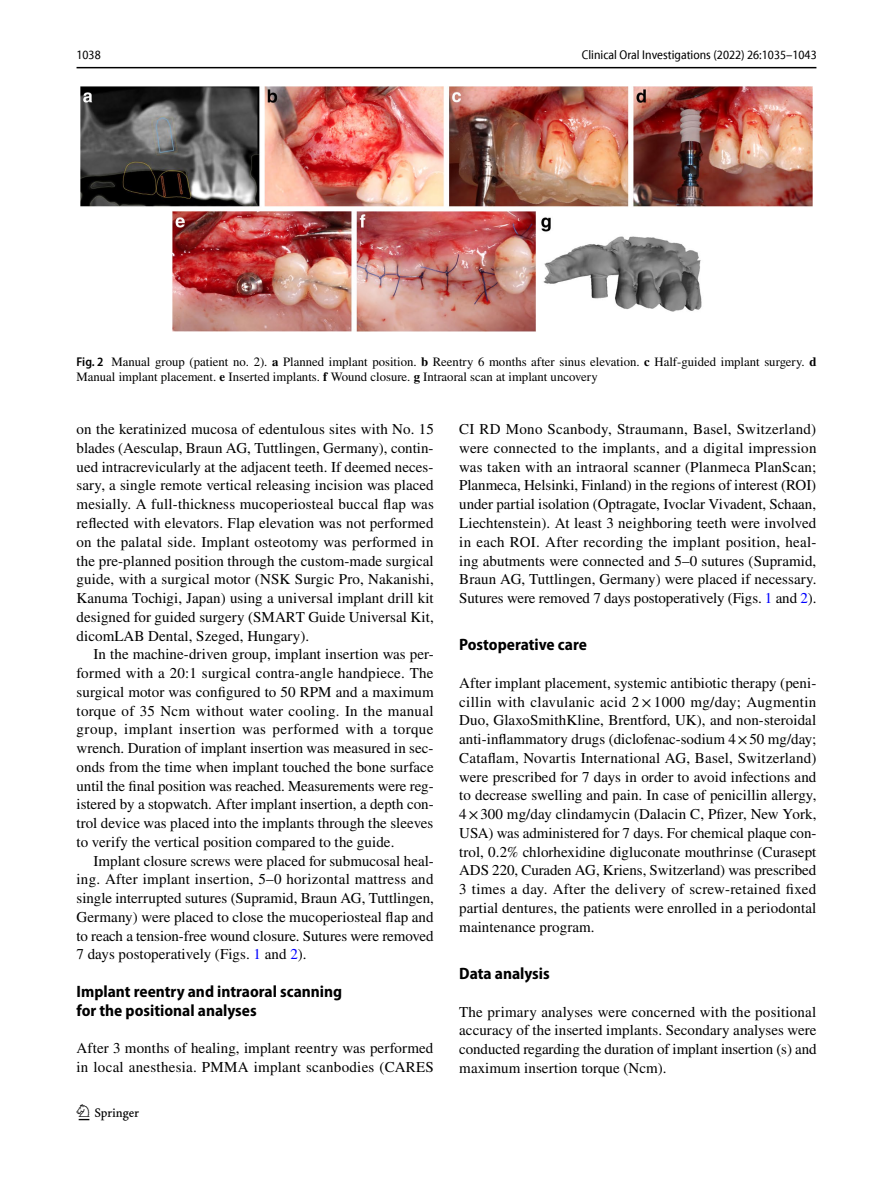
<style>
.page{position:relative;width:893px;height:1187px;background:#fff}
.page>*{position:absolute;margin:0;border:0;box-sizing:border-box;transform-origin:0 0}
.t1{font:22.5px "Springnew Regular 2";color:#000}
.t2{font:700 semi-condensed 16.5px/18.8px "Myriad Pro";color:#000}
.t3{font:15px/18.8px "STIX";letter-spacing:.005em;color:#000;text-align:justify}
.t4{font:12.75px/15px "STIX";color:#000}
.t5{font:semi-condensed 12.75px "Myriad Pro Unic";color:#000}
.s1{font-family:"Myriad Pro";font-weight:600;font-stretch:semi-condensed}
.s2{font-weight:700}
.s3{color:#00f}
</style>
<div class="page">
<hr style="left:77px;top:67px;width:739px;height:1px;background:#000">
<img style="left:81px;top:87px;width:731px;height:244px">
<p class="t5" style="left:76px;top:50px;width:26px">1038</p>
<p class="t5" style="left:582px;top:50px;width:236px">Clinical Oral Investigations (2022) 26:1035–1043</p>
<p class="t4" style="left:77px;top:355px;width:741px"><span class="s1">Fig. 2</span> Manual group (patient no. 2). <span class="s2">a</span> Planned implant position. <span class="s2">b</span> Reentry 6 months after sinus elevation. <span class="s2">c</span> Half-guided implant surgery. <span class="s2">d<br></span>Manual implant placement. <span class="s2">e</span> Inserted implants. <span class="s2">f</span> Wound closure. <span class="s2">g</span> Intraoral scan at implant uncovery</p>
<p class="t3" style="left:77px;top:421px;width:359px">on the keratinized mucosa of edentulous sites with No. 15 blades (Aesculap, Braun AG, Tuttlingen, Germany), contin&shy;ued intracrevicularly at the adjacent teeth. If deemed neces&shy;sary, a single remote vertical releasing incision was placed mesially. A full-thickness mucoperiosteal buccal flap was reflected with elevators. Flap elevation was not performed on the palatal side. Implant osteotomy was performed in the pre-planned position through the custom-made surgical guide, with a surgical motor (NSK Surgic Pro, Nakanishi, Kanuma Tochigi, Japan) using a universal implant drill kit designed for guided surgery (SMART Guide Universal Kit, dicomLAB Dental, Szeged, Hungary).</p>
<p class="t3" style="left:77px;top:646px;width:359px;text-indent:17px">In the machine-driven group, implant insertion was per&shy;formed with a 20:1 surgical contra-angle handpiece. The surgical motor was configured to 50 RPM and a maximum torque of 35 Ncm without water cooling. In the manual group, implant insertion was performed with a torque wrench. Duration of implant insertion was measured in sec&shy;onds from the time when implant touched the bone surface until the final position was reached. Measurements were reg&shy;istered by a stopwatch. After implant insertion, a depth con&shy;trol device was placed into the implants through the sleeves to verify the vertical position compared to the guide.</p>
<p class="t3" style="left:77px;top:852px;width:359px;text-indent:17px">Implant closure screws were placed for submucosal heal&shy;ing. After implant insertion, 5–0 horizontal mattress and single interrupted sutures (Supramid, Braun AG, Tuttlingen, Germany) were placed to close the mucoperiosteal flap and to reach a tension-free wound closure. Sutures were removed 7 days postoperatively (Figs. <span class="s3">1</span> and <span class="s3">2</span>).</p>
<p class="t2" style="left:77px;top:982px;width:267px">Implant reentry and intraoral scanning for the positional analyses</p>
<p class="t3" style="left:77px;top:1039px;width:359px">After 3 months of healing, implant reentry was performed in local anesthesia. PMMA implant scanbodies (CARES</p>
<h1 class="t1" style="left:79px;top:1104px;width:62px">1 3</h1>
<p class="t3" style="left:459px;top:421px;width:359px">CI RD Mono Scanbody, Straumann, Basel, Switzerland) were connected to the implants, and a digital impression was taken with an intraoral scanner (Planmeca PlanScan; Planmeca, Helsinki, Finland) in the regions of interest (ROI) under partial isolation (Optragate, Ivoclar Vivadent, Schaan, Liechtenstein). At least 3 neighboring teeth were involved in each ROI. After recording the implant position, heal&shy;ing abutments were connected and 5–0 sutures (Supramid, Braun AG, Tuttlingen, Germany) were placed if necessary.<br>Sutures were removed 7 days postoperatively (Figs. <span class="s3">1</span> and <span class="s3">2</span>).</p>
<p class="t2" style="left:459px;top:635px;width:129px">Postoperative care</p>
<p class="t3" style="left:459px;top:674px;width:359px">After implant placement, systemic antibiotic therapy (peni&shy;cillin with clavulanic acid 2 × 1000 mg/day; Augmentin Duo, GlaxoSmithKline, Brentford, UK), and non-steroidal anti-inflammatory drugs (diclofenac-sodium 4×50 mg/day; Cataflam, Novartis International AG, Basel, Switzerland) were prescribed for 7 days in order to avoid infections and to decrease swelling and pain. In case of penicillin allergy, 4×300 mg/day clindamycin (Dalacin C, Pfizer, New York, USA) was administered for 7 days. For chemical plaque con&shy;trol, 0.2% chlorhexidine digluconate mouthrinse (Curasept ADS 220, Curaden AG, Kriens, Switzerland) was prescribed 3 times a day. After the delivery of screw-retained fixed partial dentures, the patients were enrolled in a periodontal maintenance program.</p>
<p class="t2" style="left:459px;top:964px;width:92px">Data analysis</p>
<p class="t3" style="left:459px;top:1003px;width:359px">The primary analyses were concerned with the positional accuracy of the inserted implants. Secondary analyses were conducted regarding the duration of implant insertion (s) and maximum insertion torque (Ncm).</p>
</div>
